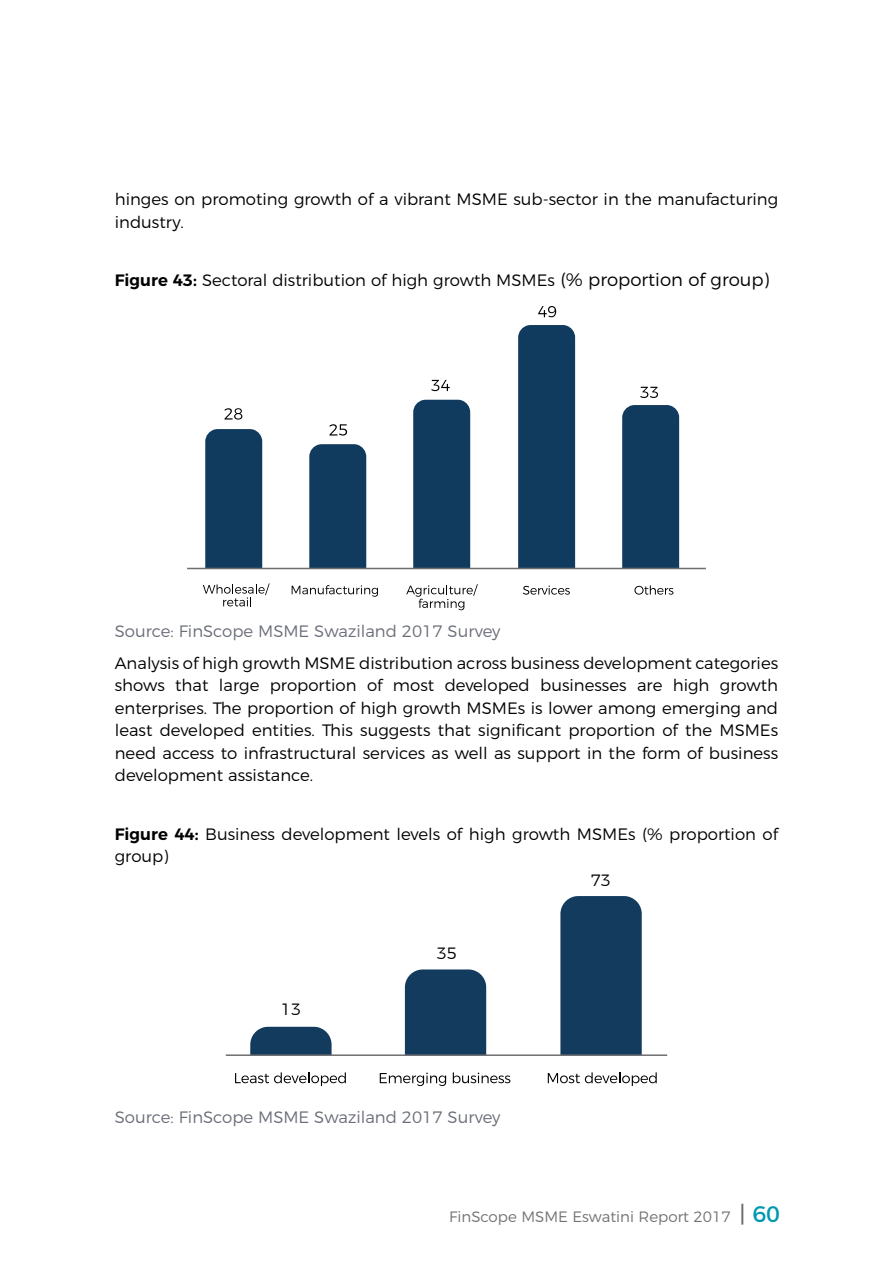
<style>
.page{position:relative;width:893px;height:1263px;background:#fff}
.page>*{position:absolute;margin:0;border:0;box-sizing:border-box;transform-origin:0 0}
.t1{font:300 16.5px/22.5px "Montserrat";color:#000}
.t2{font:300 16.5px "Montserrat";color:#6a6d78}
.t3{font:300 16.35px "Montserrat";color:#000}
.t4{font:300 15px "Montserrat";color:#717171}
.s1{font-weight:600}
.s2{font-size:18px}
.s3{font-weight:400;font-size:22.5px;color:#717172}
.s4{font-weight:400;font-size:22.5px;color:#0098af}
</style>
<div class="page">
<div style="left:205px;top:429px;width:57px;height:139px;background:#113b5e"></div>
<div style="left:309px;top:444px;width:57px;height:124px;background:#113b5e"></div>
<div style="left:413px;top:400px;width:57px;height:168px;background:#113b5e"></div>
<div style="left:622px;top:405px;width:57px;height:163px;background:#113b5e"></div>
<div style="left:518px;top:325px;width:57px;height:243px;background:#113b5e"></div>
<hr style="left:187px;top:568px;width:519px;height:1px;background:#6e6e70">
<svg style="left:224px;top:408px;width:18px;height:12px"></svg>
<svg style="left:329px;top:424px;width:18px;height:12px"></svg>
<svg style="left:431px;top:380px;width:19px;height:11px"></svg>
<svg style="left:640px;top:387px;width:18px;height:11px"></svg>
<svg style="left:538px;top:306px;width:18px;height:11px"></svg>
<svg style="left:203px;top:583px;width:67px;height:23px"></svg>
<svg style="left:406px;top:584px;width:72px;height:26px"></svg>
<svg style="left:292px;top:585px;width:86px;height:12px"></svg>
<svg style="left:523px;top:585px;width:47px;height:10px"></svg>
<svg style="left:634px;top:585px;width:39px;height:10px"></svg>
<div style="left:405px;top:969px;width:81px;height:85px;background:#123b5e"></div>
<div style="left:560px;top:896px;width:82px;height:158px;background:#123b5e"></div>
<svg style="left:250px;top:1027px;width:82px;height:27px;background:#214868"></svg>
<svg style="left:235px;top:1072px;width:111px;height:14px"></svg>
<svg style="left:548px;top:1072px;width:109px;height:14px"></svg>
<svg style="left:380px;top:1072px;width:66px;height:14px"></svg>
<svg style="left:453px;top:1072px;width:57px;height:11px"></svg>
<hr style="left:226px;top:1054px;width:441px;height:2px;background:#6e6e70">
<p class="t1" style="left:115px;top:187px;width:665px">hinges on promoting growth of a vibrant MSME sub-sector in the manufacturing industry.</p>
<p class="t1" style="left:115px;top:268px;width:656px"><span class="s1">Figure 43:</span> Sectoral distribution of high growth MSMEs <span class="s2">(% proportion of group)</span></p>
<p class="t2" style="left:115px;top:618px;width:387px">Source: FinScope MSME Swaziland 2017 Survey</p>
<p class="t1" style="left:115px;top:650px;width:665px;text-align:justify">Analysis of high growth MSME distribution across business development categories shows that large proportion of most developed businesses are high growth enterprises. The proportion of high growth MSMEs is lower among emerging and least developed entities. This suggests that significant proportion of the MSMEs need access to infrastructural services as well as support in the form of business development assistance.</p>
<p class="t1" style="left:115px;top:821px;width:665px"><span class="s1">Figure 44:</span> Business development levels of high growth MSMEs (% proportion of group)</p>
<p class="t3" style="left:281px;top:996px;width:22px">13</p>
<p class="t3" style="left:437px;top:940px;width:22px">35</p>
<p class="t2" style="left:115px;top:1104px;width:387px">Source: FinScope MSME Swaziland 2017 Survey</p>
<p class="t3" style="left:591px;top:867px;width:22px">73</p>
<p class="t4" style="left:449px;top:1205px;width:333px">FinScope MSME Eswatini Report 2017 <span class="s3">|</span> <span class="s4">60</span></p>
</div>
